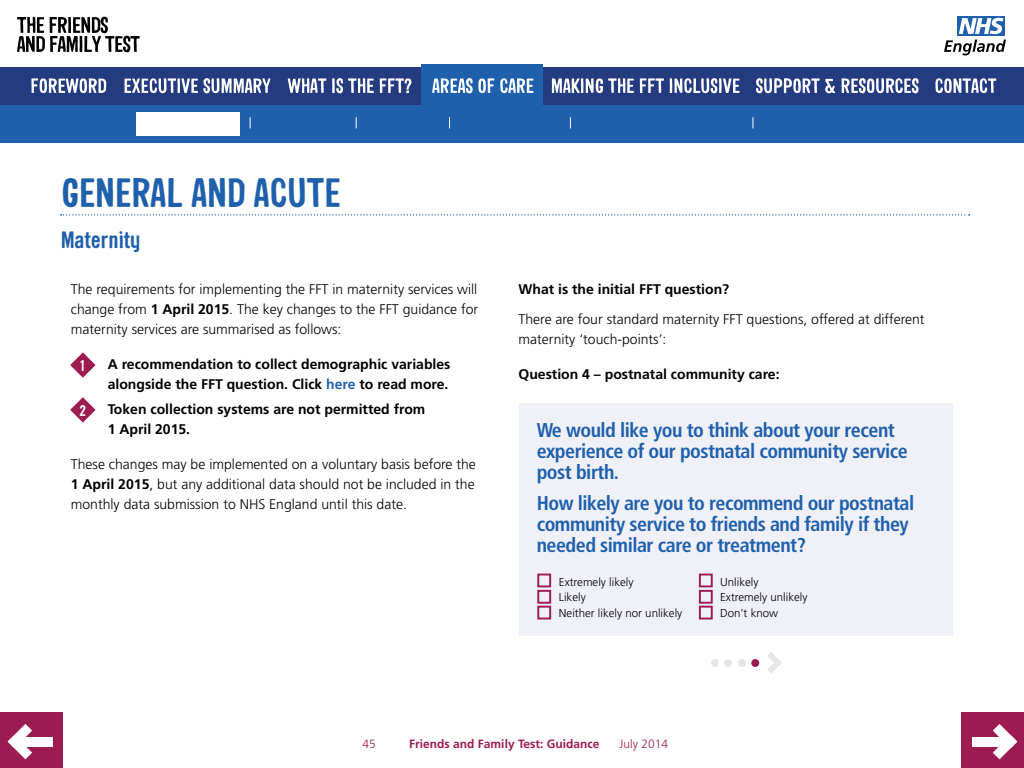
<style>
.page{position:relative;width:1024px;height:768px;background:#fff}
.page>*{position:absolute;margin:0;border:0;box-sizing:border-box;transform-origin:0 0}
.t1{font:700 40px "Sini";color:#1f60ad}
.t2{font:700 23px "Sini";color:#1f60ad}
.t3{font:700 condensed 20px/21px "Frutiger";letter-spacing:-.025em;color:#1f60ad}
.t4{font:700 15px "Sini";color:#fff}
.t5{font:300 14px/20px "Frutiger";color:#000;text-align:justify}
.t6{font:700 14px/20px "Frutiger";color:#000}
.t7{font:700 12px "Frutiger";color:#9c1c52}
.t8{font:300 12px "Frutiger";color:#9c1c52}
.t9{font:300 11.5px/15.3px "Frutiger";color:#000}
.s1{font-weight:700}
.s2{color:#1f60ad}
</style>
<div class="page">
<div style="left:0;top:67px;width:1024px;height:39px;background:#253b80"></div>
<div style="left:958px;top:16px;width:47px;height:20px;background:#1f60ad"></div>
<svg style="left:959px;top:18px;width:44px;height:16px"></svg>
<svg style="left:944px;top:40px;width:62px;height:15px"></svg>
<div style="left:421px;top:64px;width:121px;height:45px;background:#1f60ad"></div>
<svg style="left:432px;top:78px;width:101px;height:16px"></svg>
<div style="left:0;top:713px;width:63px;height:55px;background:#9c1c52"></div>
<div style="left:12px;top:737px;width:41px;height:9px;background:#fff"></div>
<svg style="left:8px;top:724px;width:24px;height:35px"></svg>
<div style="left:961px;top:713px;width:63px;height:55px;background:#9c1c52"></div>
<div style="left:972px;top:737px;width:41px;height:9px;background:#fff"></div>
<svg style="left:993px;top:724px;width:24px;height:35px"></svg>
<svg style="left:288px;top:78px;width:123px;height:16px"></svg>
<svg style="left:552px;top:78px;width:188px;height:16px"></svg>
<svg style="left:756px;top:78px;width:163px;height:16px"></svg>
<svg style="left:935px;top:78px;width:61px;height:16px"></svg>
<svg style="left:124px;top:78px;width:147px;height:16px"></svg>
<svg style="left:31px;top:78px;width:75px;height:15px"></svg>
<svg style="left:17px;top:16px;width:123px;height:37px"></svg>
<svg style="left:61px;top:214px;width:909px;height:1px"></svg>
<div style="left:519px;top:403px;width:433px;height:233px;background:#eff0f8"></div>
<div style="left:537px;top:574px;width:14px;height:13px;border:2px solid #9c1c52"></div>
<div style="left:699px;top:574px;width:14px;height:13px;border:2px solid #9c1c52"></div>
<div style="left:537px;top:590px;width:14px;height:14px;border:2px solid #9c1c52"></div>
<div style="left:699px;top:590px;width:14px;height:14px;border:2px solid #9c1c52"></div>
<div style="left:537px;top:606px;width:14px;height:13px;border:2px solid #9c1c52"></div>
<div style="left:699px;top:606px;width:14px;height:13px;border:2px solid #9c1c52"></div>
<div style="left:711px;top:659px;width:8px;height:8px;background:#e6e6e6;border-radius:50%"></div>
<div style="left:738px;top:659px;width:8px;height:8px;background:#e6e6e6;border-radius:50%"></div>
<div style="left:724px;top:659px;width:8px;height:8px;background:#e6e6e6;border-radius:50%"></div>
<div style="left:751px;top:659px;width:8px;height:8px;background:#9c1c52;border-radius:50%"></div>
<svg style="left:767px;top:652px;width:15px;height:21px"></svg>
<div style="left:0;top:105px;width:1024px;height:38px;background:#1f60ad"></div>
<div style="left:136px;top:112px;width:103px;height:24px;background:#fff"></div>
<svg style="left:70px;top:352px;width:26px;height:26px"></svg>
<svg style="left:70px;top:397px;width:26px;height:26px"></svg>
<h1 class="t1" style="left:61px;top:168px;width:282px">GENERAL AND ACUTE</h1>
<h2 class="t2" style="left:61px;top:225px;width:81px">Maternity</h2>
<p class="t5" style="left:71px;top:280px;width:409px">The requirements for implementing the FFT in maternity services will change from <span class="s1">1 April 2015</span>. The key changes to the FFT guidance for maternity services are summarised as follows:</p>
<p class="t6" style="left:108px;top:354px;width:344px">A recommendation to collect demographic variables alongside the FFT question. Click <span class="s2">here</span> to read more.</p>
<p class="t6" style="left:108px;top:399px;width:319px">Token collection systems are not permitted from<br>1 April 2015.</p>
<p class="t5" style="left:71px;top:455px;width:407px">These changes may be implemented on a voluntary basis before the <span class="s1">1 April 2015</span>, but any additional data should not be included in the monthly data submission to NHS England until this date.</p>
<p class="t4" style="left:79px;top:356px;width:8px">1</p>
<p class="t4" style="left:79px;top:401px;width:8px">2</p>
<p class="t6" style="left:518px;top:279px;width:212px">What is the initial FFT question?</p>
<p class="t5" style="left:518px;top:309px;width:408px">There are four standard maternity FFT questions, offered at different maternity ‘touch-points’:</p>
<p class="t6" style="left:518px;top:364px;width:263px">Question 4 – postnatal community care:</p>
<h3 class="t3" style="left:537px;top:419px;width:373px">We would like you to think about your recent experience of our postnatal community service post birth.</h3>
<h3 class="t3" style="left:537px;top:492px;width:379px">How likely are you to recommend our postnatal community service to friends and family if they needed similar care or treatment?</h3>
<p class="t9" style="left:559px;top:574px;width:125px">Extremely likely<br>Likely<br>Neither likely nor unlikely</p>
<p class="t9" style="left:720px;top:574px;width:89px">Unlikely<br>Extremely unlikely<br>Don’t know</p>
<p class="t8" style="left:363px;top:738px;width:15px">45</p>
<p class="t7" style="left:409px;top:737px;width:192px">Friends and Family Test: Guidance</p>
<p class="t8" style="left:619px;top:738px;width:50px">July 2014</p>
</div>
